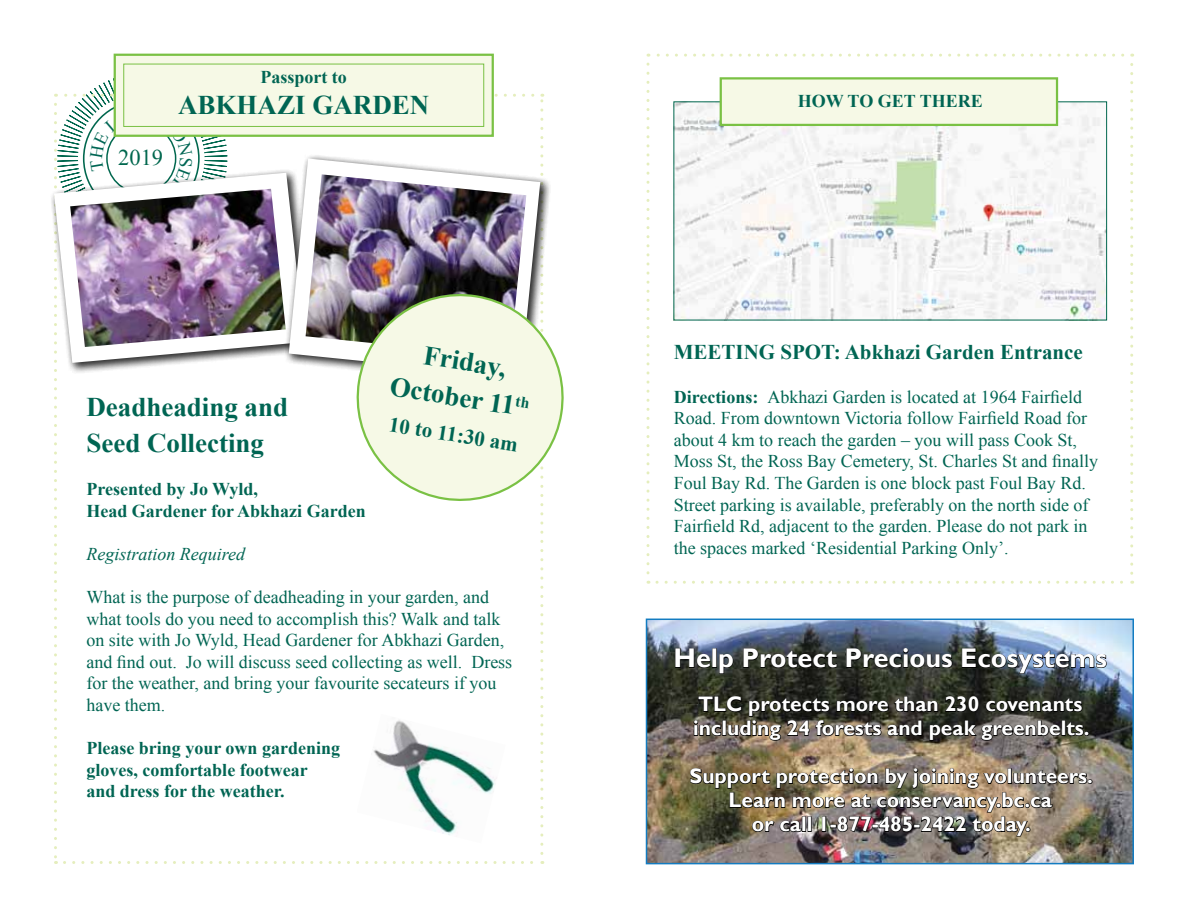
<style>
.page{position:relative;width:1188px;height:918px;background:#fff}
.page>*{position:absolute;margin:0;border:0;box-sizing:border-box;transform-origin:0 0}
.t1{font:700 27px/36px "Times New Roman";color:#006553}
.t2{font:700 27px "Gill Sans";color:#fff}
.t3{font:22.5px "Times New Roman";color:#00674e}
.t4{font:700 21px/24px "Gill Sans";color:#fff}
.t5{font:700 21px "Times New Roman";color:#006553}
.t6{font:18px/21.6px "Times New Roman";color:#006553}
.t7{font:700 18px/21.6px "Times New Roman";color:#006553}
.t8{font:italic 18px "Times New Roman";color:#006553}
.s1{font-weight:700}
</style>
<div class="page">
<div style="left:114px;top:54px;width:380px;height:83px;background:#f6f9e6;border:2px solid #7ac144"></div>
<svg style="left:543px;top:293px;width:21px;height:212px"></svg>
<svg style="left:646px;top:64px;width:4px;height:520px"></svg>
<svg style="left:657px;top:581px;width:476px;height:3px"></svg>
<svg style="left:1130px;top:54px;width:3px;height:519px"></svg>
<svg style="left:648px;top:54px;width:475px;height:3px"></svg>
<img style="left:676px;top:104px;width:429px;height:214px">
<div style="left:720px;top:77px;width:338px;height:49px;background:#f6f9e6;border:2px solid #7ac144"></div>
<img style="left:649px;top:622px;width:482px;height:239px">
<div style="left:646px;top:619px;width:488px;height:245px;border:2px solid #137cc1"></div>
<svg style="left:675px;top:648px;width:36px;height:20px"></svg>
<div style="left:712px;top:649px;width:5px;height:19px;border:1px solid #000"></div>
<svg style="left:719px;top:654px;width:15px;height:20px"></svg>
<svg style="left:743px;top:648px;width:94px;height:20px;background:#272b24"></svg>
<svg style="left:846px;top:648px;width:107px;height:20px;background:#2c3335"></svg>
<img style="left:962px;top:648px;width:145px;height:26px">
<svg style="left:693px;top:695px;width:397px;height:47px;background:#39372f"></svg>
<img style="left:689px;top:767px;width:404px;height:70px">
<svg style="left:54px;top:73px;width:489px;height:791px"></svg>
<p class="t3" style="left:118px;top:143px;width:46px">2019</p>
<p class="t7" style="left:261px;top:66px;width:88px">Passport to</p>
<h1 class="t1" style="left:178px;top:86px;width:253px">ABKHAZI GARDEN</h1>
<h1 class="t1" style="left:399px;top:332px;width:142px;text-align:center;rotate:9deg">Friday,<br>October 11<sup>th</sup></h1>
<p class="t5" style="left:392px;top:410px;width:132px;rotate:9deg">10 to 11:30 am</p>
<h1 class="t1" style="left:86px;top:388px;width:203px">Deadheading and<br>Seed Collecting</h1>
<p class="t7" style="left:86px;top:478px;width:281px">Presented by Jo Wyld,<br>Head Gardener for Abkhazi Garden</p>
<p class="t8" style="left:86px;top:541px;width:160px">Registration Required</p>
<p class="t6" style="left:86px;top:586px;width:427px">What is the purpose of deadheading in your garden, and what tools do you need to accomplish this? Walk and talk on site with Jo Wyld, Head Gardener for Abkhazi Garden, and find out. Jo will discuss seed collecting as well. Dress for the weather, and bring your favourite secateurs if you have them.</p>
<p class="t7" style="left:86px;top:737px;width:255px">Please bring your own gardening gloves, comfortable footwear and dress for the weather.</p>
<p class="t7" style="left:798px;top:89px;width:186px">HOW TO GET THERE</p>
<p class="t5" style="left:674px;top:338px;width:411px">MEETING SPOT: Abkhazi Garden Entrance</p>
<p class="t6" style="left:674px;top:386px;width:426px"><span class="s1">Directions:</span> Abkhazi Garden is located at 1964 Fairfield Road. From downtown Victoria follow Fairfield Road for about 4 km to reach the garden – you will pass Cook St, Moss St, the Ross Bay Cemetery, St. Charles St and finally Foul Bay Rd. The Garden is one block past Foul Bay Rd.<br>Street parking is available, preferably on the north side of Fairfield Rd, adjacent to the garden. Please do not park in the spaces marked ‘Residential Parking Only’.</p>
<h1 class="t2" style="left:674px;top:642px;width:435px">Help Protect Precious Ecosystems</h1>
<p class="t4" style="left:693px;top:693px;width:398px">TLC protects more than 230 covenants including 24 forests and peak greenbelts.</p>
<p class="t4" style="left:690px;top:765px;width:405px;text-align:center">Support protection by joining volunteers.<br>Learn more at conservancy.bc.ca<br>or call 1-877-485-2422 today.</p>
</div>
